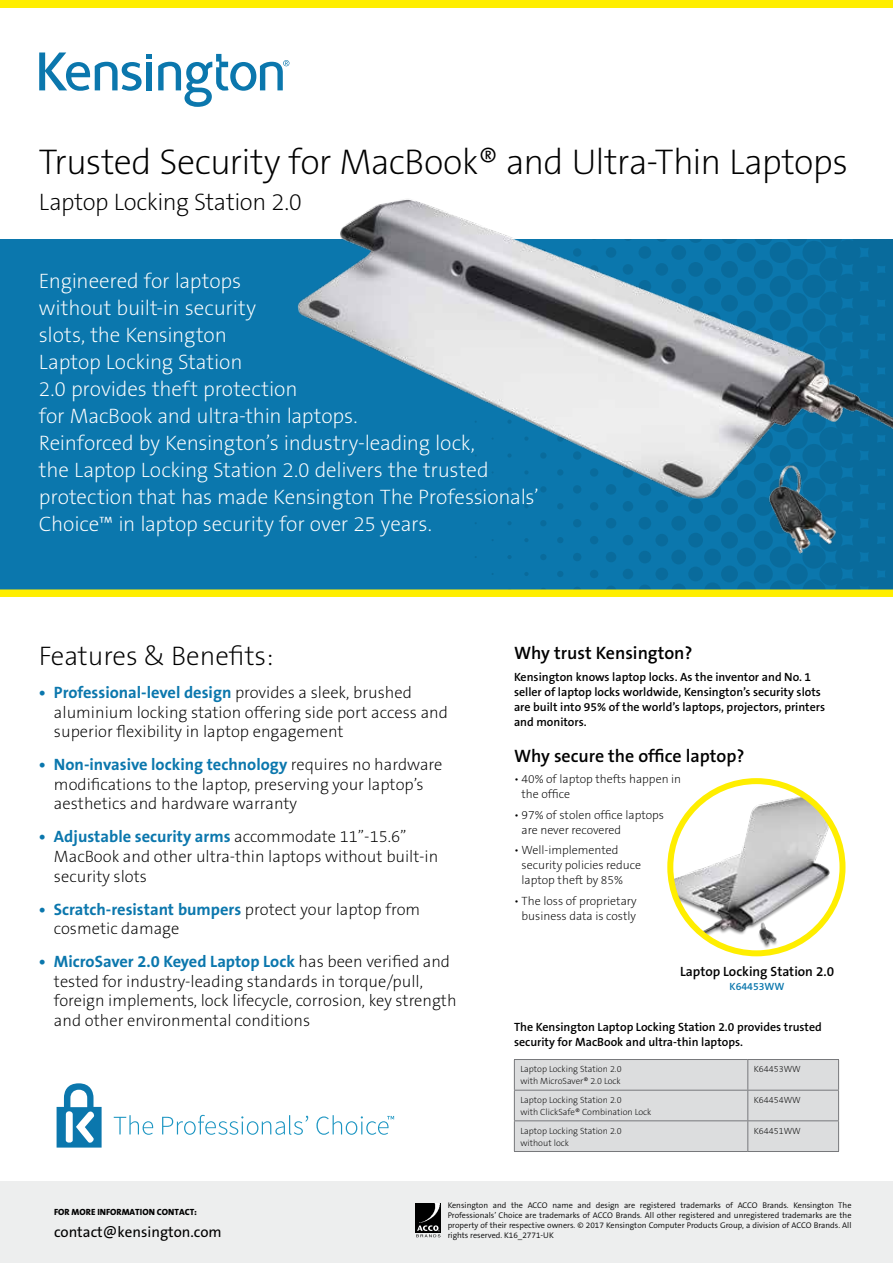
<style>
.page{position:relative;width:893px;height:1263px;background:#fff}
.page>*{position:absolute;margin:0;border:0;box-sizing:border-box;transform-origin:0 0}
.t1{font:36px "The Sans KENSINGTON2 XL";letter-spacing:-.02em;color:#000}
.t2{font:27px "The Sans KENSINGTON2 XL";color:#000}
.t3{font:24px "The Sans KENSINGTON2 XL";letter-spacing:-.02em;color:#000}
.t4{font:21px/27px "The Sans KENSINGTON2 XL";letter-spacing:-.01em;color:#fff}
.t5{font:18px "The Sans KENSINGTON6 SB";color:#000}
.t6{font:16.5px/19.5px "The Sans KENSINGTON2 XL";color:#000}
.t7{font:16.5px "The Sans KENSINGTON7 Bd";color:#0b77ad}
.t8{font:15px "The Sans KENSINGTON5 Rg";color:#000}
.t9{font:13.5px "The Sans KENSINGTON6 SB";color:#000}
.t10{font:12px/15px "The Sans KENSINGTON6 SB";color:#000}
.t11{font:12px/15px "The Sans KENSINGTON2 XL";color:#000}
.t12{font:10.5px "The Sans KENSINGTON6 SB";color:#0b77ad}
.t13{font:9px/12px "The Sans KENSINGTON2 XL";color:#000}
.t14{font:9px "The Sans KENSINGTON8 XB";color:#000}
.t15{font:8.25px/9.9px "The Sans KENSINGTON4 SL";color:#000;text-align:justify}
.s1{font-family:"The Sans KENSINGTON2 XL";color:#000}
</style>
<div class="page">
<div style="left:0;top:1181px;width:893px;height:82px;background:#edeeee"></div>
<svg style="left:158px;top:54px;width:131px;height:53px"></svg>
<svg style="left:39px;top:52px;width:113px;height:39px"></svg>
<div style="left:416px;top:1203px;width:25px;height:30px;background:#000"></div>
<img style="left:419px;top:1203px;width:21px;height:20px">
<svg style="left:416px;top:1225px;width:24px;height:12px"></svg>
<div style="left:0;top:0;width:893px;height:8px;background:#fe0"></div>
<div style="left:0;top:240px;width:893px;height:353px;background:#0b77ad"></div>
<div style="left:0;top:589px;width:893px;height:8px;background:#fe0"></div>
<img style="left:271px;top:199px;width:622px;height:390px">
<img style="left:670px;top:781px;width:172px;height:172px;border-radius:86px">
<div style="left:667px;top:778px;width:178px;height:178px;border:6px solid #fe0;border-radius:50%"></div>
<div style="left:515px;top:1060px;width:323px;height:91px;background:#dcddde"></div>
<hr style="left:514px;top:1059px;width:234px;height:1px;background:#77787b">
<hr style="left:514px;top:1060px;width:1px;height:30px;background:#77787b">
<hr style="left:748px;top:1059px;width:91px;height:1px;background:#77787b">
<hr style="left:747px;top:1060px;width:1px;height:30px;background:#77787b">
<hr style="left:838px;top:1060px;width:1px;height:30px;background:#77787b">
<hr style="left:514px;top:1090px;width:234px;height:1px;background:#77787b">
<hr style="left:514px;top:1090px;width:1px;height:30px;background:#77787b">
<hr style="left:748px;top:1090px;width:91px;height:1px;background:#77787b">
<hr style="left:747px;top:1090px;width:1px;height:30px;background:#77787b">
<hr style="left:838px;top:1090px;width:1px;height:30px;background:#77787b">
<hr style="left:514px;top:1120px;width:234px;height:1px;background:#77787b">
<hr style="left:514px;top:1121px;width:1px;height:30px;background:#77787b">
<hr style="left:748px;top:1120px;width:91px;height:1px;background:#77787b">
<hr style="left:747px;top:1121px;width:1px;height:30px;background:#77787b">
<hr style="left:838px;top:1121px;width:1px;height:30px;background:#77787b">
<hr style="left:514px;top:1151px;width:234px;height:1px;background:#77787b">
<hr style="left:748px;top:1151px;width:91px;height:1px;background:#77787b">
<svg style="left:114px;top:1115px;width:39px;height:20px"></svg>
<svg style="left:162px;top:1115px;width:146px;height:20px"></svg>
<svg style="left:316px;top:1115px;width:78px;height:20px"></svg>
<svg style="left:57px;top:1083px;width:45px;height:64px"></svg>
<h1 class="t1" style="left:39px;top:142px;width:811px">Trusted Security for MacBook® and Ultra-Thin Laptops</h1>
<h3 class="t3" style="left:39px;top:189px;width:265px">Laptop Locking Station 2.0</h3>
<p class="t4" style="left:39px;top:268px;width:501px">Engineered for laptops<br>without built-in security<br>slots, the Kensington<br>Laptop Locking Station<br>2.0 provides theft protection<br>for MacBook and ultra-thin laptops.<br>Reinforced by Kensington’s industry-leading lock,<br>the Laptop Locking Station 2.0 delivers the trusted protection that has made Kensington The Professionals’ Choice™ in laptop security for over 25 years.</p>
<h2 class="t2" style="left:39px;top:642px;width:236px">Features &amp; Benefits:</h2>
<p class="t7" style="left:39px;top:684px;width:374px">• Professional-level design <span class="s1">provides a sleek, brushed</span></p>
<p class="t6" style="left:54px;top:703px;width:395px">aluminium locking station offering side port access and superior flexibility in laptop engagement</p>
<p class="t7" style="left:39px;top:756px;width:405px">• Non-invasive locking technology <span class="s1">requires no hardware</span></p>
<p class="t6" style="left:54px;top:775px;width:371px">modifications to the laptop, preserving your laptop’s aesthetics and hardware warranty</p>
<p class="t7" style="left:39px;top:828px;width:369px">• Adjustable security arms <span class="s1">accommodate 11”-15.6”</span></p>
<p class="t6" style="left:54px;top:847px;width:386px">MacBook and other ultra-thin laptops without built-in security slots</p>
<p class="t7" style="left:39px;top:900px;width:383px">• Scratch-resistant bumpers <span class="s1">protect your laptop from</span></p>
<p class="t6" style="left:54px;top:919px;width:127px">cosmetic damage</p>
<p class="t7" style="left:39px;top:952px;width:413px">• MicroSaver 2.0 Keyed Laptop Lock <span class="s1">has been verified and</span></p>
<p class="t6" style="left:54px;top:972px;width:404px">tested for industry-leading standards in torque/pull, foreign implements, lock lifecycle, corrosion, key strength and other environmental conditions</p>
<p class="t5" style="left:514px;top:643px;width:180px">Why trust Kensington?</p>
<p class="t10" style="left:514px;top:669px;width:313px">Kensington knows laptop locks. As the inventor and No. 1 seller of laptop locks worldwide, Kensington’s security slots are built into 95% of the world’s laptops, projectors, printers and monitors.</p>
<p class="t5" style="left:514px;top:746px;width:232px">Why secure the office laptop?</p>
<p class="t11" style="left:521px;top:772px;width:161px;text-indent:-8px">• 40% of laptop thefts happen in the office</p>
<p class="t11" style="left:521px;top:807px;width:144px;text-indent:-8px">• 97% of stolen office laptops are never recovered</p>
<p class="t11" style="left:521px;top:843px;width:121px;text-indent:-8px">• Well-implemented security policies reduce laptop theft by 85%</p>
<p class="t11" style="left:514px;top:893px;width:124px;text-align:center">• The loss of proprietary business data is costly</p>
<p class="t9" style="left:680px;top:964px;width:156px">Laptop Locking Station 2.0</p>
<p class="t12" style="left:729px;top:980px;width:57px">K64453WW</p>
<p class="t10" style="left:514px;top:1020px;width:309px">The Kensington Laptop Locking Station 2.0 provides trusted security for MacBook and ultra-thin laptops.</p>
<p class="t13" style="left:520px;top:1063px;width:103px">Laptop Locking Station 2.0 with MicroSaver® 2.0 Lock</p>
<p class="t13" style="left:754px;top:1063px;width:49px">K64453WW</p>
<p class="t13" style="left:520px;top:1094px;width:133px">Laptop Locking Station 2.0<br>with ClickSafe® Combination Lock</p>
<p class="t13" style="left:754px;top:1094px;width:49px">K64454WW</p>
<p class="t13" style="left:520px;top:1125px;width:103px">Laptop Locking Station 2.0 without lock</p>
<p class="t13" style="left:754px;top:1125px;width:49px">K64451WW</p>
<p class="t14" style="left:54px;top:1207px;width:144px">FOR MORE INFORMATION CONTACT:</p>
<p class="t8" style="left:54px;top:1224px;width:169px">contact@kensington.com</p>
<p class="t15" style="left:448px;top:1200px;width:405px">Kensington and the ACCO name and design are registered trademarks of ACCO Brands. Kensington The Professionals’ Choice are trademarks of ACCO Brands. All other registered and unregistered trademarks are the property of their respective owners. © 2017 Kensington Computer Products Group, a division of ACCO Brands. All rights reserved. K16_2771-UK</p>
</div>
